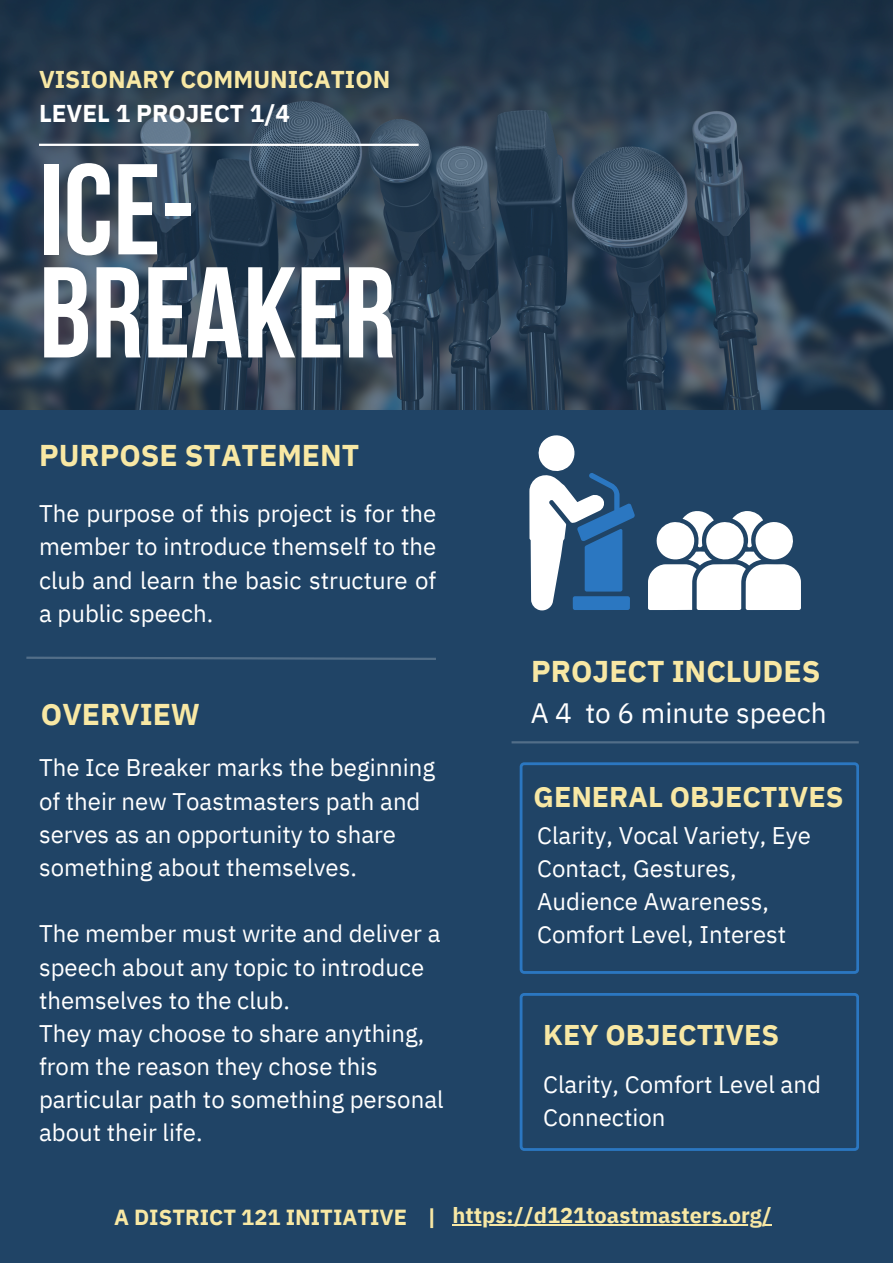
<style>
.page{position:relative;width:893px;height:1263px;background:#fff}
.page>*{position:absolute;margin:0;border:0;box-sizing:border-box;transform-origin:0 0}
.t1{font:128.85px/103.1px "Bebas Neue Cyrillic";color:#fff}
.t2{font:700 30px "IBM Plex Sans";color:#f8e8a4}
.t3{font:700 28.5px "IBM Plex Sans";color:#f8e8a4}
.t4{font:28.05px "IBM Plex Sans";color:#fff}
.t5{font:700 24.3px/33.8px "IBM Plex Sans";color:#f8e8a4}
.t6{font:24px/33.2px "IBM Plex Sans";color:#fff}
.t7{font:700 21.83px "IBM Plex Sans";color:#f8e8a4}
.s1{color:#fff}
</style>
<div class="page">
<div style="left:0;top:0;width:892px;height:1262px;background:#204466"></div>
<img style="left:0;top:0;width:893px;height:410px">
<hr style="left:39px;top:144px;width:379px;height:2px;background:#fff">
<svg style="left:648px;top:511px;width:153px;height:99px"></svg>
<svg style="left:529px;top:435px;width:106px;height:176px"></svg>
<svg style="left:26px;top:656px;width:410px;height:4px"></svg>
<hr style="left:511px;top:741px;width:347px;height:2px;background:#fff">
<svg style="left:520px;top:762px;width:339px;height:212px"></svg>
<svg style="left:520px;top:993px;width:339px;height:158px"></svg>
<hr style="left:452px;top:1224px;width:320px;height:2px;background:#f8e8a4">
<p class="t5" style="left:39px;top:62px;width:353px">VISIONARY COMMUNICATION<br><span class="s1">LEVEL 1 PROJECT 1/4</span></p>
<p class="t1" style="left:39px;top:171px;width:358px">ICE-<br>BREAKER</p>
<h1 class="t2" style="left:39px;top:435px;width:322px">PURPOSE STATEMENT</h1>
<p class="t6" style="left:39px;top:497px;width:399px;text-align:justify">The purpose of this project is for the member to introduce themself to the club and learn the basic structure of a public speech.</p>
<h4 class="t2" style="left:531px;top:651px;width:291px">PROJECT INCLUDES</h4>
<h5 class="t2" style="left:41px;top:694px;width:161px">OVERVIEW</h5>
<h2 class="t4" style="left:531px;top:694px;width:298px">A 4 to 6 minute speech</h2>
<h2 class="t6" style="left:39px;top:751px;width:398px">The Ice Breaker marks the beginning of their new Toastmasters path and serves as an opportunity to share something about themselves.</h2>
<h3 class="t3" style="left:533px;top:778px;width:311px">GENERAL OBJECTIVES</h3>
<h2 class="t6" style="left:537px;top:818px;width:275px">Clarity, Vocal Variety, Eye<br>Contact, Gestures,<br>Audience Awareness,<br>Comfort Level, Interest</h2>
<p class="t6" style="left:39px;top:917px;width:406px">The member must write and deliver a speech about any topic to introduce themselves to the club.<br>They may choose to share anything, from the reason they chose this particular path to something personal about their life.</p>
<h5 class="t3" style="left:543px;top:1016px;width:237px">KEY OBJECTIVES</h5>
<h5 class="t6" style="left:543px;top:1068px;width:279px">Clarity, Comfort Level and<br>Connection</h5>
<p class="t7" style="left:114px;top:1203px;width:324px">A DISTRICT 121 INITIATIVE |</p>
<h5 class="t7" style="left:452px;top:1200px;width:321px">https://d121toastmasters.org/</h5>
</div>
